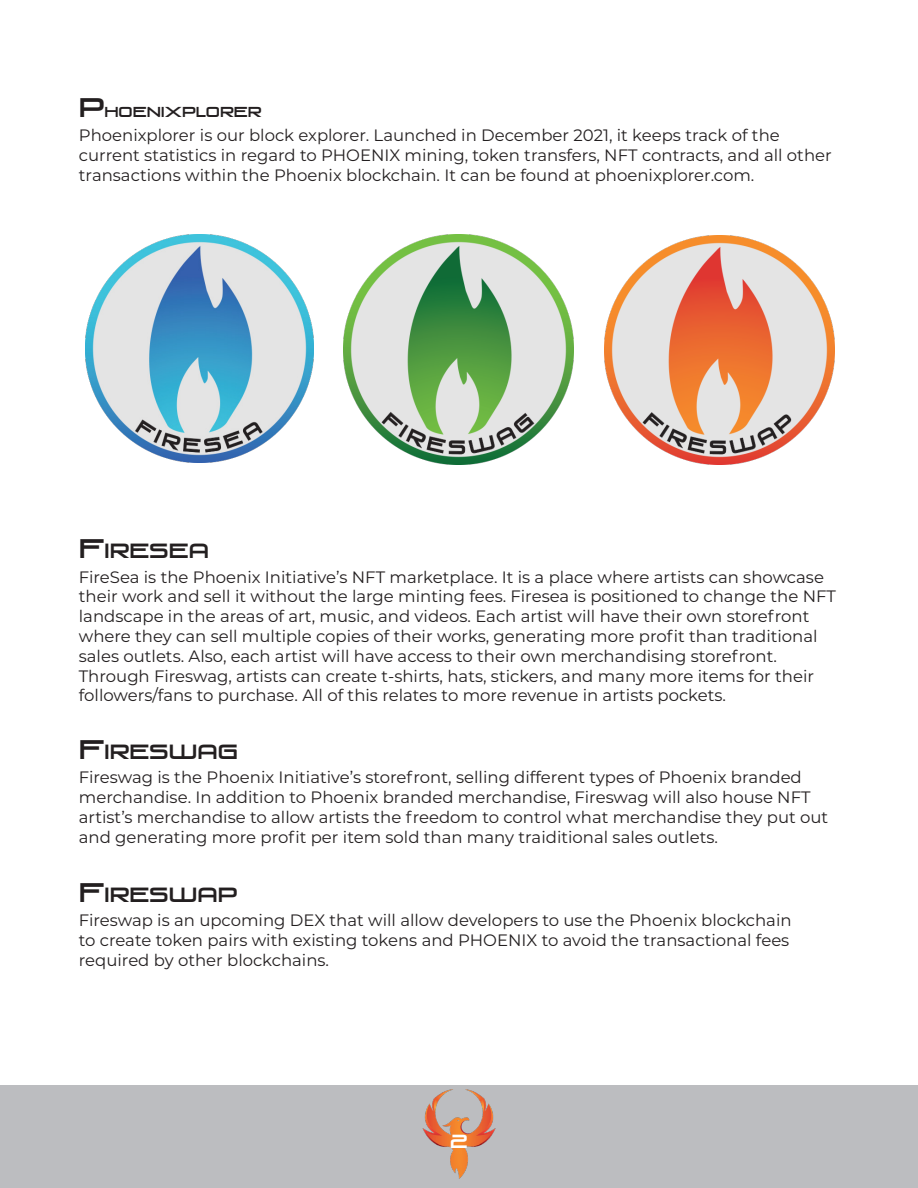
<style>
.page{position:relative;width:918px;height:1188px;background:#fff}
.page>*{position:absolute;margin:0;border:0;box-sizing:border-box;transform-origin:0 0}
.t1{font:19.5px "Venus Rising";color:#231f20}
.t2{font:18px "Venus Rising";color:#fff}
.t3{font:16.5px/19.8px "Montserrat";color:#231f20}
.t4{font:13.65px "Venus Rising";color:#231f20}
.s1{font-size:25.5px}
</style>
<div class="page">
<div style="left:0;top:1085px;width:918px;height:103px;background:#bcbdc0"></div>
<img style="left:422px;top:1089px;width:74px;height:90px">
<img style="left:605px;top:235px;width:229px;height:230px">
<img style="left:343px;top:235px;width:230px;height:230px">
<img style="left:85px;top:235px;width:229px;height:228px">
<p class="t4" style="left:79px;top:104px;width:184px"><span class="s1">P</span>HOENIXPLORER</p>
<p class="t3" style="left:79px;top:125px;width:754px">Phoenixplorer is our block explorer. Launched in December 2021, it keeps track of the current statistics in regard to PHOENIX mining, token transfers, NFT contracts, and all other transactions within the Phoenix blockchain. It can be found at phoenixplorer.com.</p>
<p class="t1" style="left:79px;top:539px;width:132px"><span class="s1">F</span>IRESEA</p>
<p class="t3" style="left:79px;top:566px;width:759px">FireSea is the Phoenix Initiative’s NFT marketplace. It is a place where artists can showcase their work and sell it without the large minting fees. Firesea is positioned to change the NFT landscape in the areas of art, music, and videos. Each artist will have their own storefront where they can sell multiple copies of their works, generating more profit than traditional sales outlets. Also, each artist will have access to their own merchandising storefront.<br>Through Fireswag, artists can create t-shirts, hats, stickers, and many more items for their followers/fans to purchase. All of this relates to more revenue in artists pockets.</p>
<p class="t1" style="left:79px;top:740px;width:160px"><span class="s1">F</span>IRESWAG</p>
<p class="t3" style="left:79px;top:767px;width:751px">Fireswag is the Phoenix Initiative’s storefront, selling different types of Phoenix branded merchandise. In addition to Phoenix branded merchandise, Fireswag will also house NFT artist’s merchandise to allow artists the freedom to control what merchandise they put out and generating more profit per item sold than many traiditional sales outlets.</p>
<p class="t1" style="left:79px;top:883px;width:160px"><span class="s1">F</span>IRESWAP</p>
<p class="t3" style="left:79px;top:910px;width:714px">Fireswap is an upcoming DEX that will allow developers to use the Phoenix blockchain to create token pairs with existing tokens and PHOENIX to avoid the transactional fees required by other blockchains.</p>
<p class="t2" style="left:450px;top:1131px;width:20px">2</p>
</div>
